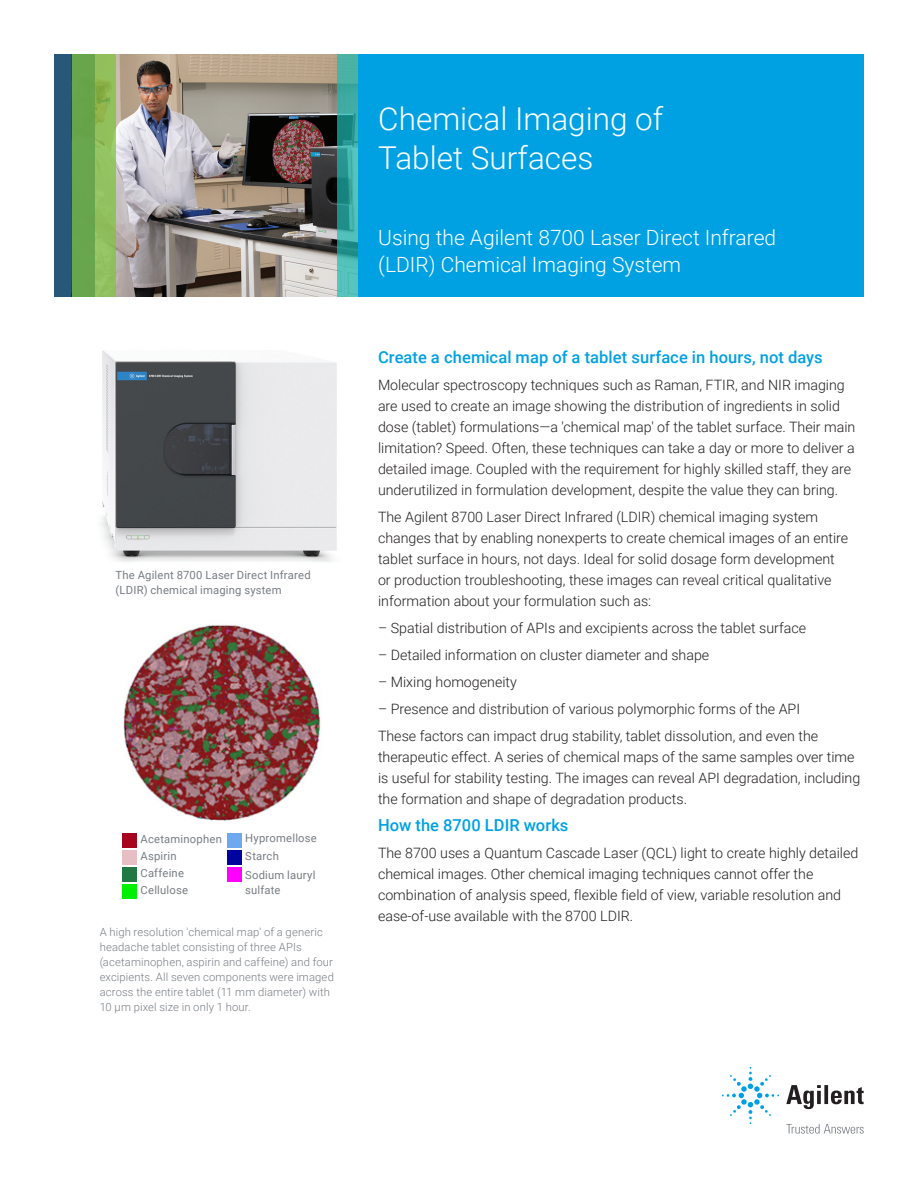
<style>
.page{position:relative;width:918px;height:1188px;background:#fff}
.page>*{position:absolute;margin:0;border:0;box-sizing:border-box;transform-origin:0 0}
.FLYER_front_photo_he{font:300 31.5px/39px "Roboto";color:#fff}
.FLYER_front_photo_su{font:300 21px/27px "Roboto";color:#fff}
.FLYER_subhead_blue{font:500 16.5px "Roboto";letter-spacing:.005em;color:#00a1e3}
.FLYER_text_black{font:300 14.25px/21px "Roboto";color:#231f20}
.BROCHURE_caption_gra{font:300 11.25px/15px "Roboto";letter-spacing:.01em;color:#787d83}
.FLYER_caption_gray{font:11.25px/15px "Roboto";letter-spacing:.02em;color:#787d83}
.FLYER_back_caption_g{font:11.25px/15px "Roboto";letter-spacing:.02em;color:#787d83}
</style>
<div class="page">
<div style="left:358px;top:54px;width:506px;height:243px;background:#00a1e3"></div>
<img style="left:116px;top:54px;width:221px;height:243px">
<svg style="left:337px;top:54px;width:21px;height:243px;background:#3aa7a0"></svg>
<div style="left:54px;top:54px;width:40px;height:243px;background:#27587a"></div>
<svg style="left:72px;top:54px;width:44px;height:243px;background:#7ab052"></svg>
<img style="left:101px;top:350px;width:236px;height:212px">
<img style="left:123px;top:625px;width:199px;height:196px">
<div style="left:123px;top:833px;width:14px;height:14px;background:#a7041f"></div>
<div style="left:123px;top:850px;width:14px;height:14px;background:#e7bec4"></div>
<div style="left:123px;top:867px;width:14px;height:14px;background:#217842"></div>
<div style="left:123px;top:884px;width:14px;height:14px;background:#00f001"></div>
<div style="left:227px;top:834px;width:15px;height:14px;background:#6ea9ef"></div>
<div style="left:227px;top:851px;width:15px;height:14px;background:#00039e"></div>
<div style="left:227px;top:868px;width:15px;height:14px;background:#f0f"></div>
<svg style="left:786px;top:1085px;width:78px;height:24px"></svg>
<svg style="left:722px;top:1067px;width:57px;height:57px"></svg>
<svg style="left:786px;top:1124px;width:78px;height:10px"></svg>
<p class="FLYER_back_caption_g" style="left:116px;top:567px;width:197px">The Agilent 8700 Laser Direct Infrared (LDIR) chemical imaging system</p>
<p class="FLYER_caption_gray" style="left:141px;top:831px;width:83px">Acetaminophen</p>
<p class="FLYER_caption_gray" style="left:141px;top:848px;width:38px">Aspirin</p>
<p class="FLYER_caption_gray" style="left:141px;top:865px;width:45px">Caffeine</p>
<p class="FLYER_caption_gray" style="left:141px;top:882px;width:49px">Cellulose</p>
<p class="FLYER_caption_gray" style="left:245px;top:830px;width:73px">Hypromellose</p>
<p class="FLYER_caption_gray" style="left:245px;top:849px;width:35px">Starch</p>
<p class="FLYER_caption_gray" style="left:245px;top:867px;width:72px">Sodium lauryl sulfate</p>
<p class="BROCHURE_caption_gra" style="left:100px;top:924px;width:236px">A high resolution 'chemical map' of a generic headache tablet consisting of three APIs (acetaminophen, aspirin and caffeine) and four excipients. All seven components were imaged across the entire tablet (11 mm diameter) with 10 µm pixel size in only 1 hour.</p>
<p class="FLYER_front_photo_he" style="left:378px;top:98px;width:287px">Chemical Imaging of<br>Tablet Surfaces</p>
<p class="FLYER_front_photo_su" style="left:378px;top:223px;width:399px">Using the Agilent 8700 Laser Direct Infrared (LDIR) Chemical Imaging System</p>
<p class="FLYER_subhead_blue" style="left:378px;top:345px;width:446px">Create a chemical map of a tablet surface in hours, not days</p>
<p class="FLYER_text_black" style="left:378px;top:374px;width:479px">Molecular spectroscopy techniques such as Raman, FTIR, and NIR imaging are used to create an image showing the distribution of ingredients in solid dose (tablet) formulations—a 'chemical map' of the tablet surface. Their main limitation? Speed. Often, these techniques can take a day or more to deliver a detailed image. Coupled with the requirement for highly skilled staff, they are underutilized in formulation development, despite the value they can bring.</p>
<p class="FLYER_text_black" style="left:378px;top:506px;width:472px">The Agilent 8700 Laser Direct Infrared (LDIR) chemical imaging system changes that by enabling nonexperts to create chemical images of an entire tablet surface in hours, not days. Ideal for solid dosage form development or production troubleshooting, these images can reveal critical qualitative information about your formulation such as:</p>
<p class="FLYER_text_black" style="left:378px;top:617px;width:430px">– Spatial distribution of APIs and excipients across the tablet surface</p>
<p class="FLYER_text_black" style="left:378px;top:644px;width:333px">– Detailed information on cluster diameter and shape</p>
<p class="FLYER_text_black" style="left:378px;top:671px;width:140px">– Mixing homogeneity</p>
<p class="FLYER_text_black" style="left:378px;top:698px;width:424px">– Presence and distribution of various polymorphic forms of the API</p>
<p class="FLYER_text_black" style="left:378px;top:725px;width:484px">These factors can impact drug stability, tablet dissolution, and even the therapeutic effect. A series of chemical maps of the same samples over time is useful for stability testing. The images can reveal API degradation, including the formation and shape of degradation products.</p>
<p class="FLYER_subhead_blue" style="left:378px;top:813px;width:192px">How the 8700 LDIR works</p>
<p class="FLYER_text_black" style="left:378px;top:842px;width:482px">The 8700 uses a Quantum Cascade Laser (QCL) light to create highly detailed chemical images. Other chemical imaging techniques cannot offer the combination of analysis speed, flexible field of view, variable resolution and ease-of-use available with the 8700 LDIR.</p>
</div>
